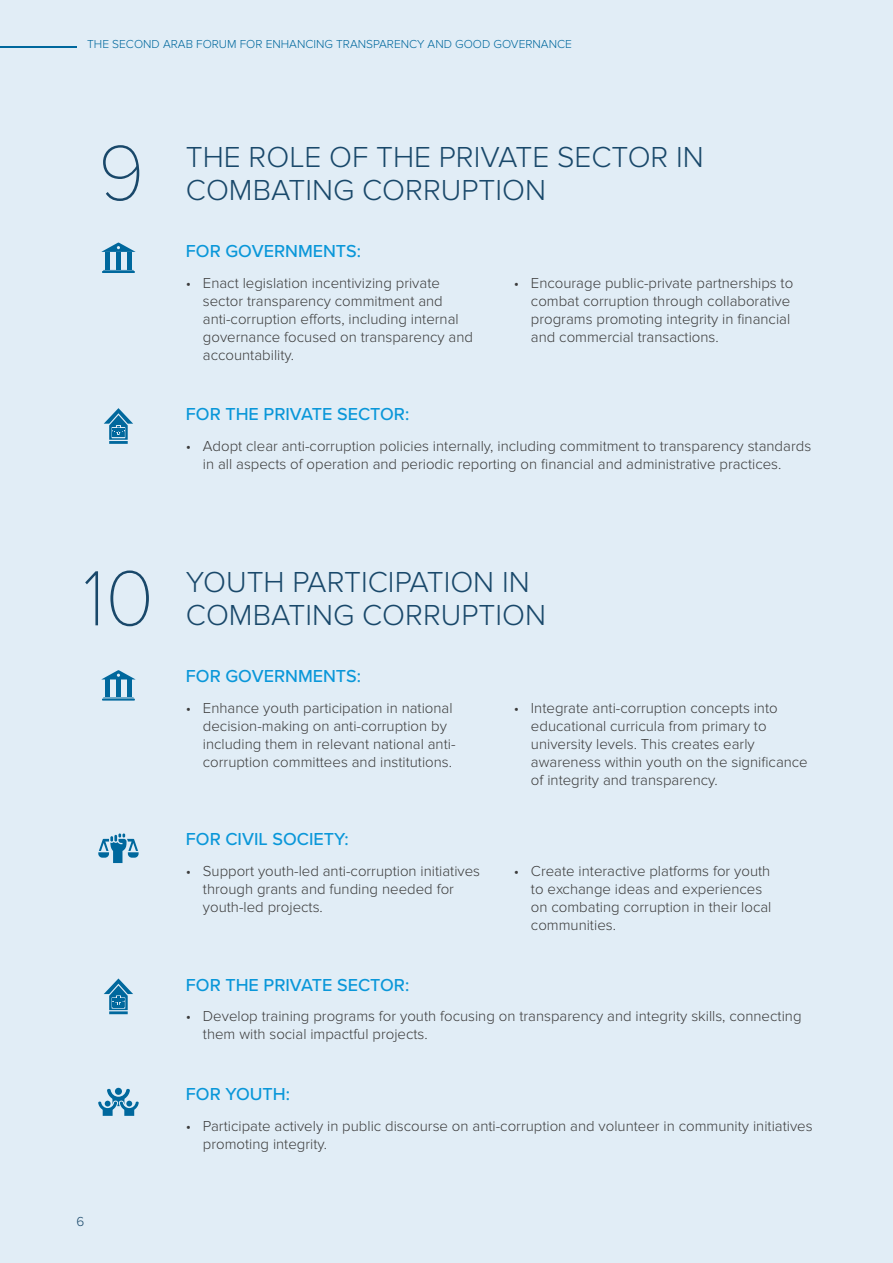
<style>
.page{position:relative;width:893px;height:1263px;background:#e1edf6}
.page>*{position:absolute;margin:0;border:0;box-sizing:border-box;transform-origin:0 0}
.t1{font:100 81px "Proxima Nova T";color:#19486a}
.t2{font:300 30px/33px "Proxima Nova";color:#19486a}
.t3{font:500 18px "Proxima Nova";color:#0a97d9}
.t4{font:300 15px/18px "Proxima Nova";color:#3c3c3c}
.t5{font:300 13.5px "Proxima Nova";color:#19486a}
.t6{font:300 12px "Proxima Nova";color:#00689d}
</style>
<div class="page">
<hr style="left:0;top:46px;width:77px;height:2px;background:#00689d">
<svg style="left:98px;top:833px;width:41px;height:30px"></svg>
<svg style="left:98px;top:1088px;width:41px;height:28px"></svg>
<div style="left:116px;top:680px;width:5px;height:17px;background:#00689d"></div>
<svg style="left:103px;top:697px;width:31px;height:1px"></svg>
<hr style="left:102px;top:698px;width:33px;height:3px;background:#00689d">
<hr style="left:105px;top:680px;width:4px;height:17px;background:#00689d">
<svg style="left:102px;top:670px;width:33px;height:9px"></svg>
<hr style="left:128px;top:680px;width:4px;height:17px;background:#00689d">
<svg style="left:104px;top:978px;width:29px;height:36px"></svg>
<svg style="left:104px;top:408px;width:29px;height:36px"></svg>
<div style="left:116px;top:252px;width:5px;height:18px;background:#00689d"></div>
<svg style="left:103px;top:270px;width:31px;height:1px"></svg>
<hr style="left:102px;top:271px;width:33px;height:2px;background:#00689d">
<hr style="left:105px;top:252px;width:4px;height:18px;background:#00689d">
<svg style="left:101px;top:243px;width:34px;height:9px"></svg>
<hr style="left:128px;top:252px;width:4px;height:18px;background:#00689d">
<p class="t6" style="left:87px;top:37px;width:486px">THE SECOND ARAB FORUM FOR ENHANCING TRANSPARENCY AND GOOD GOVERNANCE</p>
<h1 class="t1" style="left:98px;top:113px;width:48px">9</h1>
<h2 class="t2" style="left:186px;top:141px;width:519px">THE ROLE OF THE PRIVATE SECTOR IN</h2>
<h2 class="t2" style="left:186px;top:174px;width:362px">COMBATING CORRUPTION</h2>
<p class="t3" style="left:186px;top:237px;width:177px">FOR GOVERNMENTS:</p>
<p class="t4" style="left:203px;top:274px;width:272px;text-indent:-17px">• Enact legislation incentivizing private sector transparency commitment and anti-corruption efforts, including internal governance focused on transparency and accountability.</p>
<p class="t4" style="left:531px;top:274px;width:264px;text-indent:-17px">• Encourage public-private partnerships to combat corruption through collaborative programs promoting integrity in financial and commercial transactions.</p>
<p class="t3" style="left:186px;top:401px;width:225px">FOR THE PRIVATE SECTOR:</p>
<p class="t4" style="left:203px;top:437px;width:610px;text-indent:-17px">• Adopt clear anti-corruption policies internally, including commitment to transparency standards in all aspects of operation and periodic reporting on financial and administrative practices.</p>
<h1 class="t1" style="left:83px;top:538px;width:73px">10</h1>
<h2 class="t2" style="left:186px;top:566px;width:362px">YOUTH PARTICIPATION IN<br>COMBATING CORRUPTION</h2>
<p class="t3" style="left:186px;top:663px;width:177px">FOR GOVERNMENTS:</p>
<p class="t4" style="left:203px;top:699px;width:254px;text-indent:-17px">• Enhance youth participation in national decision-making on anti-corruption by including them in relevant national anti&shy;corruption committees and institutions.</p>
<p class="t4" style="left:531px;top:699px;width:278px;text-indent:-17px">• Integrate anti-corruption concepts into educational curricula from primary to university levels. This creates early awareness within youth on the significance of integrity and transparency.</p>
<p class="t3" style="left:186px;top:826px;width:164px">FOR CIVIL SOCIETY:</p>
<p class="t4" style="left:203px;top:862px;width:279px;text-indent:-17px">• Support youth-led anti-corruption initiatives through grants and funding needed for youth-led projects.</p>
<p class="t4" style="left:531px;top:862px;width:242px;text-indent:-17px">• Create interactive platforms for youth to exchange ideas and experiences on combating corruption in their local communities.</p>
<p class="t3" style="left:186px;top:971px;width:225px">FOR THE PRIVATE SECTOR:</p>
<p class="t4" style="left:203px;top:1007px;width:600px;text-indent:-17px">• Develop training programs for youth focusing on transparency and integrity skills, connecting them with social impactful projects.</p>
<p class="t5" style="left:77px;top:1214px;width:9px">6</p>
<p class="t3" style="left:186px;top:1080px;width:106px">FOR YOUTH:</p>
<p class="t4" style="left:203px;top:1117px;width:611px;text-indent:-17px">• Participate actively in public discourse on anti-corruption and volunteer in community initiatives promoting integrity.</p>
</div>
